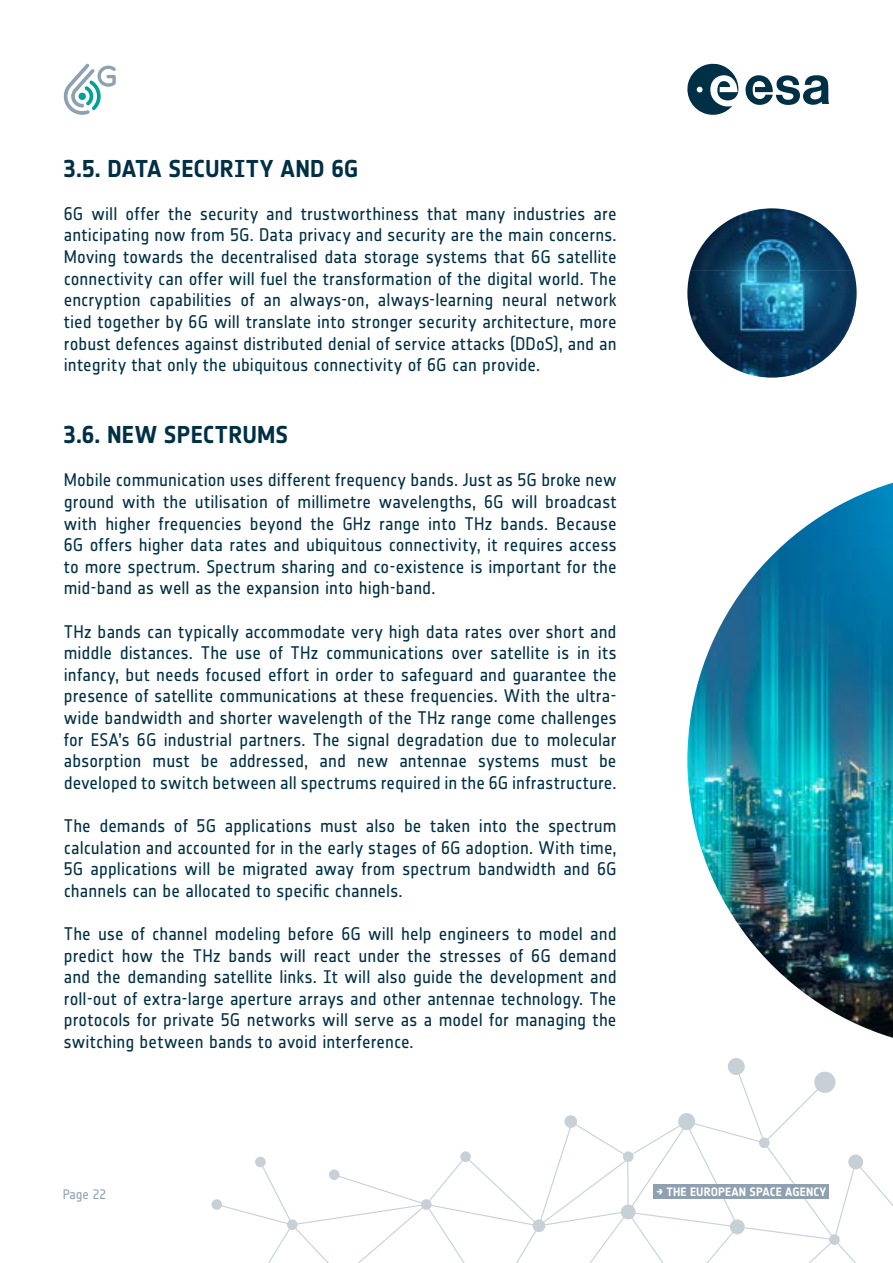
<style>
.page{position:relative;width:893px;height:1263px;background:#fff}
.page>*{position:absolute;margin:0;border:0;box-sizing:border-box;transform-origin:0 0}
.t1{font:700 24px "Notes Esa";letter-spacing:.005em;color:#003045}
.t2{font:18px/21.6px "Notes Esa";letter-spacing:.005em;color:#003045;text-align:justify}
.t3{font:13.5px "Notes Esa";letter-spacing:-.005em;color:#8fa1b0}
.t4{font:700 12px "Notes Esa";letter-spacing:.01em;color:#fff}
</style>
<div class="page">
<svg style="left:211px;top:1058px;width:682px;height:205px"></svg>
<svg style="left:63px;top:64px;width:53px;height:51px"></svg>
<div style="left:653px;top:1184px;width:176px;height:15px;background:#8fa1b0"></div>
<svg style="left:745px;top:75px;width:84px;height:30px"></svg>
<svg style="left:687px;top:63px;width:51px;height:52px"></svg>
<img style="left:690px;top:208px;width:164px;height:62px">
<img style="left:687px;top:270px;width:170px;height:108px">
<img style="left:687px;top:483px;width:206px;height:555px">
<h1 class="t1" style="left:64px;top:154px;width:296px">3.5. DATA SECURITY AND 6G</h1>
<p class="t2" style="left:64px;top:203px;width:554px">6G will offer the security and trustworthiness that many industries are anticipating now from 5G. Data privacy and security are the main concerns.<br>Moving towards the decentralised data storage systems that 6G satellite connectivity can offer will fuel the transformation of the digital world. The encryption capabilities of an always-on, always-learning neural network tied together by 6G will translate into stronger security architecture, more robust defences against distributed denial of service attacks (DDoS), and an integrity that only the ubiquitous connectivity of 6G can provide.</p>
<h1 class="t1" style="left:64px;top:421px;width:226px">3.6. NEW SPECTRUMS</h1>
<p class="t2" style="left:64px;top:469px;width:554px">Mobile communication uses different frequency bands. Just as 5G broke new ground with the utilisation of millimetre wavelengths, 6G will broadcast with higher frequencies beyond the GHz range into THz bands. Because 6G offers higher data rates and ubiquitous connectivity, it requires access to more spectrum. Spectrum sharing and co-existence is important for the mid-band as well as the expansion into high-band.</p>
<p class="t2" style="left:64px;top:621px;width:554px">THz bands can typically accommodate very high data rates over short and middle distances. The use of THz communications over satellite is in its infancy, but needs focused effort in order to safeguard and guarantee the presence of satellite communications at these frequencies. With the ultra&shy;wide bandwidth and shorter wavelength of the THz range come challenges for ESA’s 6G industrial partners. The signal degradation due to molecular absorption must be addressed, and new antennae systems must be developed to switch between all spectrums required in the 6G infrastructure.</p>
<p class="t2" style="left:64px;top:815px;width:554px">The demands of 5G applications must also be taken into the spectrum calculation and accounted for in the early stages of 6G adoption. With time, 5G applications will be migrated away from spectrum bandwidth and 6G channels can be allocated to specific channels.</p>
<p class="t2" style="left:64px;top:923px;width:554px">The use of channel modeling before 6G will help engineers to model and predict how the THz bands will react under the stresses of 6G demand and the demanding satellite links. It will also guide the development and roll-out of extra-large aperture arrays and other antennae technology. The protocols for private 5G networks will serve as a model for managing the switching between bands to avoid interference.</p>
<p class="t3" style="left:63px;top:1186px;width:45px">Page 22</p>
<p class="t4" style="left:656px;top:1185px;width:171px">→ THE EUROPEAN SPACE AGENCY</p>
</div>
